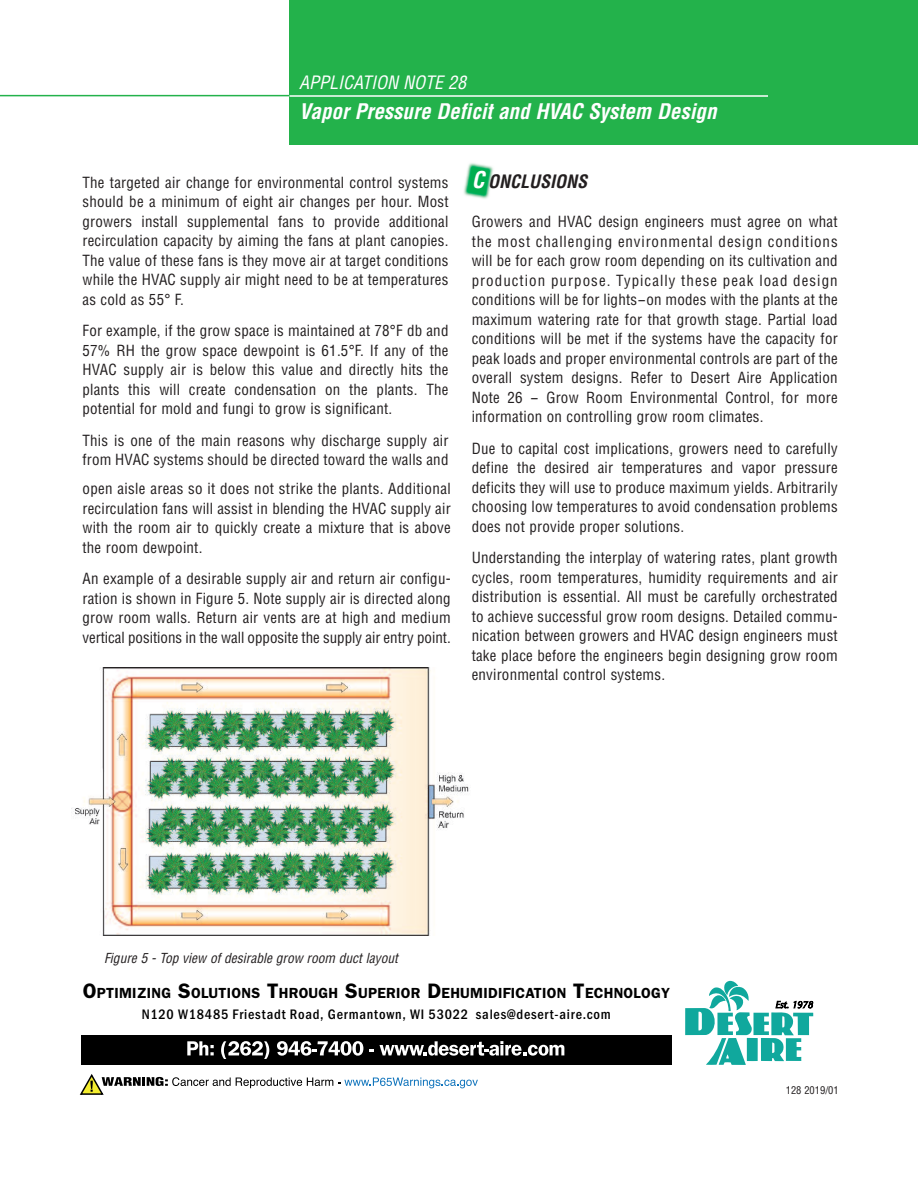
<style>
.page{position:relative;width:918px;height:1188px;background:#fff}
.page>*{position:absolute;margin:0;border:0;box-sizing:border-box;transform-origin:0 0}
.t1{font:italic 700 condensed 21px "Helvetica";color:#fff}
.t2{font:italic condensed 18px "Helvetica";color:#fff}
.t3{font:italic 700 condensed 18px "Helvetica";color:#231f20}
.t4{font:condensed 15px/19.5px "Helvetica";letter-spacing:.015em;color:#231f20;text-align:justify}
.t5{font:600 14.7px "Franklin Gothic";letter-spacing:.015em;color:#000}
.t6{font:500 condensed 14.25px "Franklin Gothic Itc T";letter-spacing:.055em;color:#000}
.t7{font:italic condensed 13.5px "Helvetica";color:#231f20}
.t8{font:condensed 10.5px "Helvetica";color:#231f20}
.s1{font-size:22.5px;color:#fff}
.s2{font-family:"Lucida Grande";font-stretch:normal}
.s3{font-size:21px}
</style>
<div class="page">
<img style="left:71px;top:668px;width:398px;height:268px">
<hr style="left:0;top:95px;width:290px;height:1px;background:#23b24b">
<div style="left:290px;top:0;width:628px;height:146px;background:#23b24b"></div>
<hr style="left:290px;top:95px;width:478px;height:2px;background:#fff">
<img style="left:463px;top:163px;width:30px;height:36px">
<div style="left:81px;top:1035px;width:591px;height:30px;background:#000"></div>
<svg style="left:79px;top:1074px;width:399px;height:21px"></svg>
<svg style="left:187px;top:1041px;width:27px;height:14px"></svg>
<svg style="left:221px;top:1041px;width:48px;height:18px"></svg>
<svg style="left:277px;top:1041px;width:86px;height:15px"></svg>
<svg style="left:380px;top:1041px;width:185px;height:15px"></svg>
<svg style="left:685px;top:981px;width:128px;height:84px"></svg>
<p class="t2" style="left:299px;top:73px;width:168px">APPLICATION NOTE 28</p>
<h1 class="t1" style="left:299px;top:100px;width:419px">Vapor Pressure Deficit and HVAC System Design</h1>
<p class="t4" style="left:82px;top:173px;width:368px">The targeted air change for environmental control systems should be a minimum of eight air changes per hour. Most growers install supplemental fans to provide additional recirculation capacity by aiming the fans at plant canopies.<br>The value of these fans is they move air at target conditions while the HVAC supply air might need to be at temperatures as cold as 55° F.</p>
<p class="t4" style="left:82px;top:321px;width:368px">For example, if the grow space is maintained at 78°F db and 57% RH the grow space dewpoint is 61.5°F. If any of the HVAC supply air is below this value and directly hits the plants this will create condensation on the plants. The potential for mold and fungi to grow is significant.</p>
<p class="t4" style="left:83px;top:431px;width:368px">This is one of the main reasons why discharge supply air from HVAC systems should be directed toward the walls and</p>
<p class="t4" style="left:83px;top:479px;width:370px">open aisle areas so it does not strike the plants. Additional recirculation fans will assist in blending the HVAC supply air with the room air to quickly create a mixture that is above the room dewpoint.</p>
<p class="t4" style="left:83px;top:569px;width:370px">An example of a desirable supply air and return air configu&shy;ration is shown in Figure 5. Note supply air is directed along grow room walls. Return air vents are at high and medium vertical positions in the wall opposite the supply air entry point.</p>
<p class="t3" style="left:472px;top:172px;width:117px"><span class="s1">C</span> ONCLUSIONS</p>
<p class="t4" style="left:472px;top:212px;width:368px">Growers and HVAC design engineers must agree on what the most challenging environmental design conditions will be for each grow room depending on its cultivation and production purpose. Typically these peak load design conditions will be for lights<span class="s2">‐</span>on modes with the plants at the maximum watering rate for that growth stage. Partial load conditions will be met if the systems have the capacity for peak loads and proper environmental controls are part of the overall system designs. Refer to Desert Aire Application Note 26 <span class="s2">‐</span> Grow Room Environmental Control, for more information on controlling grow room climates.</p>
<p class="t4" style="left:472px;top:439px;width:368px">Due to capital cost implications, growers need to carefully define the desired air temperatures and vapor pressure deficits they will use to produce maximum yields. Arbitrarily choosing low temperatures to avoid condensation problems does not provide proper solutions.</p>
<p class="t4" style="left:472px;top:548px;width:368px">Understanding the interplay of watering rates, plant growth cycles, room temperatures, humidity requirements and air distribution is essential. All must be carefully orchestrated to achieve successful grow room designs. Detailed commu&shy;nication between growers and HVAC design engineers must take place before the engineers begin designing grow room environmental control systems.</p>
<p class="t7" style="left:104px;top:950px;width:295px">Figure 5 - Top view of desirable grow room duct layout</p>
<p class="t5" style="left:83px;top:984px;width:589px"><span class="s3">O</span>PTIMIZING <span class="s3">S</span>OLUTIONS <span class="s3">T</span>HROUGH <span class="s3">S</span>UPERIOR <span class="s3">D</span>EHUMIDIFICATION <span class="s3">T</span>ECHNOLOGY</p>
<p class="t6" style="left:142px;top:1006px;width:471px">N120 W18485 Friestadt Road, Germantown, WI 53022 sales@desert-aire.com</p>
<p class="t8" style="left:786px;top:1085px;width:55px">128 2019/01</p>
</div>
